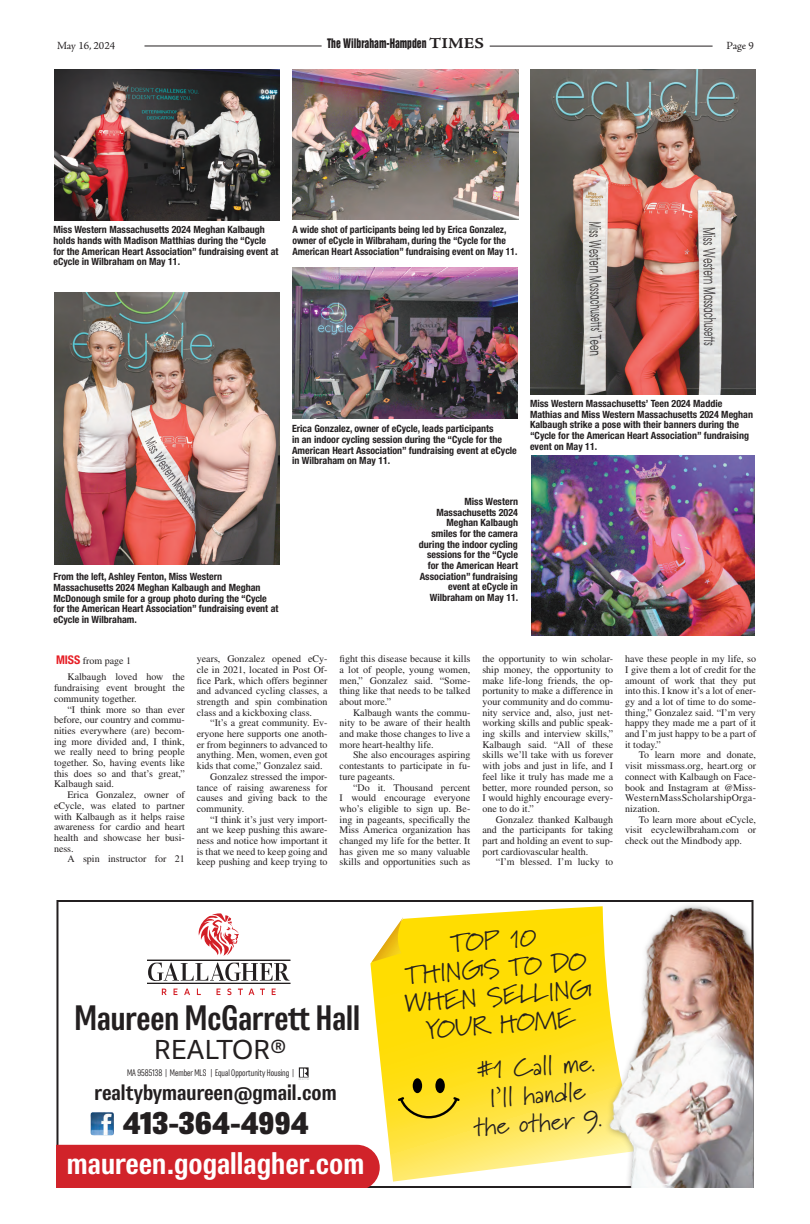
<style>
.page{position:relative;width:810px;height:1224px;background:#fff}
.page>*{position:absolute;margin:0;border:0;box-sizing:border-box;transform-origin:0 0}
.t1{font:600 condensed 31.6px "Belarius Sans";color:#231f20}
.t2{font:600 condensed 28px "Belarius Sans";color:#fff;scale:1.11 1}
.t3{font:800 condensed 28px "Belarius Sans";letter-spacing:-.015em;color:#231f20;scale:1.18 1}
.t4{font:26px/28px "Marydale";color:#231f20;text-align:center}
.t5{font:expanded 24.4px "Belarius Sans";color:#231f20}
.t6{font:600 condensed 20px "Belarius Sans";color:#231f20;scale:1.11 1}
.t7{font:12px "Helvetica Inserat LT Std";color:#231f20;scale:.8 1}
.t8{font:11px "Adobe Jenson Pro";color:#231f20}
.times_-_body_text{font:10px/10.7px "Times LT Std";color:#231f20;text-align:justify}
.times_-_cutline{font:700 condensed 10px/10.7px "Helvetica Neue LT Std";color:#231f20}
.Jump1{font:10px "Times LT Std";color:#231f20}
.t9{font:300 condensed 8.5px "Belarius Sans";color:#231f20}
.s1{font-family:"Adobe Jenson Pro Bold Capt";font-size:15px}
.s2{font-family:"Helvetica Neue LT Std";font-weight:700;font-stretch:condensed;font-size:12px;color:#e61e25}
.s3{font-size:8px}
</style>
<div class="page">
<hr style="left:145px;top:46px;width:177px;height:1px;background:#231f20">
<hr style="left:490px;top:46px;width:223px;height:1px;background:#231f20">
<svg style="left:299px;top:1067px;width:10px;height:12px"></svg>
<svg style="left:199px;top:913px;width:40px;height:43px"></svg>
<div style="left:147px;top:960px;width:143px;height:1px;border:1px solid #231f20"></div>
<div style="left:147px;top:983px;width:143px;height:1px;border:1px solid #231f20"></div>
<svg style="left:148px;top:963px;width:141px;height:18px"></svg>
<svg style="left:162px;top:989px;width:5px;height:6px"></svg>
<svg style="left:174px;top:989px;width:4px;height:6px"></svg>
<svg style="left:184px;top:989px;width:6px;height:6px"></svg>
<svg style="left:197px;top:989px;width:4px;height:6px"></svg>
<svg style="left:217px;top:989px;width:4px;height:6px"></svg>
<svg style="left:227px;top:988px;width:5px;height:7px"></svg>
<svg style="left:238px;top:989px;width:5px;height:6px"></svg>
<svg style="left:249px;top:989px;width:5px;height:6px"></svg>
<svg style="left:260px;top:989px;width:5px;height:6px"></svg>
<svg style="left:272px;top:989px;width:4px;height:6px"></svg>
<img style="left:90px;top:1112px;width:24px;height:24px">
<div style="left:56px;top:1145px;width:324px;height:43px;background:#d1232a"></div>
<svg style="left:370px;top:907px;width:203px;height:275px;background:#fee237"></svg>
<svg style="left:372px;top:917px;width:31px;height:45px"></svg>
<div style="left:413px;top:1078px;width:9px;height:15px;background:#000;border-radius:50%"></div>
<div style="left:435px;top:1078px;width:10px;height:15px;background:#000;border-radius:50%"></div>
<svg style="left:398px;top:1097px;width:62px;height:21px"></svg>
<img style="left:573px;top:900px;width:181px;height:288px">
<img style="left:54px;top:69px;width:226px;height:151px">
<img style="left:293px;top:69px;width:226px;height:151px">
<img style="left:530px;top:69px;width:226px;height:326px">
<img style="left:531px;top:456px;width:224px;height:179px">
<img style="left:293px;top:268px;width:225px;height:150px">
<img style="left:54px;top:293px;width:226px;height:271px">
<p class="t8" style="left:57px;top:40px;width:60px">May 16, 2024</p>
<p class="t7" style="left:327px;top:37px;width:198px">The Wilbraham-Hampden <span class="s1">TIMES</span></p>
<p class="t8" style="left:727px;top:40px;width:29px">Page 9</p>
<p class="times_-_cutline" style="left:53px;top:224px;width:226px">Miss Western Massachusetts 2024 Meghan Kalbaugh holds hands with Madison Matthias during the “Cycle for the American Heart Association” fundraising event at eCycle in Wilbraham on May 11.</p>
<p class="times_-_cutline" style="left:293px;top:224px;width:227px">A wide shot of participants being led by Erica Gonzalez, owner of eCycle in Wilbraham, during the “Cycle for the<br>American Heart Association” fundraising event on May 11.</p>
<p class="times_-_cutline" style="left:53px;top:571px;width:226px">From the left, Ashley Fenton, Miss Western Massachusetts 2024 Meghan Kalbaugh and Meghan McDonough smile for a group photo during the “Cycle for the American Heart Association” fundraising event at eCycle in Wilbraham.</p>
<p class="times_-_cutline" style="left:292px;top:423px;width:226px">Erica Gonzalez, owner of eCycle, leads participants<br>in an indoor cycling session during the “Cycle for the American Heart Association” fundraising event at eCycle in Wilbraham on May 11.</p>
<p class="times_-_cutline" style="left:419px;top:496px;width:101px;text-align:right">Miss Western<br>Massachusetts 2024<br>Meghan Kalbaugh smiles for the camera during the indoor cycling sessions for the “Cycle for the American Heart<br>Association” fundraising event at eCycle in<br>Wilbraham on May 11.</p>
<p class="times_-_cutline" style="left:530px;top:398px;width:225px">Miss Western Massachusetts’ Teen 2024 Maddie Mathias and Miss Western Massachusetts 2024 Meghan Kalbaugh strike a pose with their banners during the “Cycle for the American Heart Association” fundraising event on May 11.</p>
<p class="Jump1" style="left:56px;top:655px;width:77px"><span class="s2">MISS</span> from page 1</p>
<p class="times_-_body_text" style="left:54px;top:672px;width:132px;text-indent:14px">Kalbaugh loved how the fundraising event brought the community together.</p>
<p class="times_-_body_text" style="left:54px;top:704px;width:132px;text-indent:14px">“I think more so than ever before, our country and commu&shy;nities everywhere (are) becom&shy;ing more divided and, I think, we really need to bring people together. So, having events like this does so and that’s great,” Kalbaugh said.</p>
<p class="times_-_body_text" style="left:54px;top:789px;width:132px;text-indent:14px">Erica Gonzalez, owner of eCycle, was elated to partner with Kalbaugh as it helps raise awareness for cardio and heart health and showcase her busi&shy;ness.</p>
<p class="times_-_body_text" style="left:68px;top:854px;width:119px">A spin instructor for 21</p>
<p class="times_-_body_text" style="left:197px;top:653px;width:132px">years, Gonzalez opened eCy&shy;cle in 2021, located in Post Of&shy;fice Park, which offers beginner and advanced cycling classes, a strength and spin combination class and a kickboxing class.</p>
<p class="times_-_body_text" style="left:197px;top:718px;width:132px;text-indent:14px">“It’s a great community. Ev&shy;eryone here supports one anoth&shy;er from beginners to advanced to anything. Men, women, even got kids that come,” Gonzalez said.</p>
<p class="times_-_body_text" style="left:197px;top:771px;width:132px;text-indent:14px">Gonzalez stressed the impor&shy;tance of raising awareness for causes and giving back to the community.</p>
<p class="times_-_body_text" style="left:197px;top:814px;width:132px;text-indent:14px">“I think it’s just very import&shy;ant we keep pushing this aware&shy;ness and notice how important it is that we need to keep going and keep pushing and keep trying to</p>
<p class="times_-_body_text" style="left:340px;top:653px;width:132px">fight this disease because it kills a lot of people, young women, men,” Gonzalez said. “Some&shy;thing like that needs to be talked about more.”</p>
<p class="times_-_body_text" style="left:340px;top:707px;width:132px;text-indent:14px">Kalbaugh wants the commu&shy;nity to be aware of their health and make those changes to live a more heart-healthy life.</p>
<p class="times_-_body_text" style="left:340px;top:750px;width:132px;text-indent:14px">She also encourages aspiring contestants to participate in fu&shy;ture pageants.</p>
<p class="times_-_body_text" style="left:340px;top:782px;width:132px;text-indent:14px">“Do it. Thousand percent I would encourage everyone who’s eligible to sign up. Be&shy;ing in pageants, specifically the Miss America organization has changed my life for the better. It has given me so many valuable skills and opportunities such as</p>
<p class="times_-_body_text" style="left:482px;top:653px;width:132px">the opportunity to win scholar&shy;ship money, the opportunity to make life-long friends, the op&shy;portunity to make a difference in your community and do commu&shy;nity service and, also, just net&shy;working skills and public speak&shy;ing skills and interview skills,” Kalbaugh said. “All of these skills we’ll take with us forever with jobs and just in life, and I feel like it truly has made me a better, more rounded person, so I would highly encourage every&shy;one to do it.”</p>
<p class="times_-_body_text" style="left:482px;top:814px;width:132px;text-indent:14px">Gonzalez thanked Kalbaugh and the participants for taking part and holding an event to sup&shy;port cardiovascular health.</p>
<p class="times_-_body_text" style="left:496px;top:857px;width:119px">“I’m blessed. I’m lucky to</p>
<p class="times_-_body_text" style="left:625px;top:653px;width:132px">have these people in my life, so I give them a lot of credit for the amount of work that they put into this. I know it’s a lot of ener&shy;gy and a lot of time to do some&shy;thing,” Gonzalez said. “I’m very happy they made me a part of it and I’m just happy to be a part of it today.”</p>
<p class="times_-_body_text" style="left:625px;top:750px;width:132px;text-indent:14px">To learn more and donate, visit missmass.org, heart.org or connect with Kalbaugh on Face&shy;book and Instagram at @Miss-WesternMassScholarshipOrga&shy;nization.</p>
<p class="times_-_body_text" style="left:625px;top:814px;width:132px;text-indent:14px">To learn more about eCycle, visit ecyclewilbraham.com or check out the Mindbody app.</p>
<p class="t1" style="left:75px;top:997px;width:287px">Maureen McGarrett Hall</p>
<p class="t5" style="left:154px;top:1034px;width:134px">REALTOR®</p>
<p class="t6" style="left:95px;top:1079px;width:220px">realtybymaureen@gmail.com</p>
<p class="t3" style="left:123px;top:1103px;width:159px">413-364-4994</p>
<p class="t9" style="left:127px;top:1067px;width:169px">MA 9585138 <span class="s3">|</span> Member MLS <span class="s3">|</span> Equal Opportunity Housing <span class="s3">|</span></p>
<p class="t2" style="left:67px;top:1145px;width:269px">maureen.gogallagher.com</p>
<p class="t4" style="left:400px;top:933px;width:189px;rotate:-4deg">TOP 10<br>THINGS TO DO<br>WHEN SELLING<br>YOUR HOME</p>
<p class="t4" style="left:469px;top:1057px;width:130px;rotate:-4deg">#1 Call me.<br>I’ll handle the other 9.</p>
</div>
